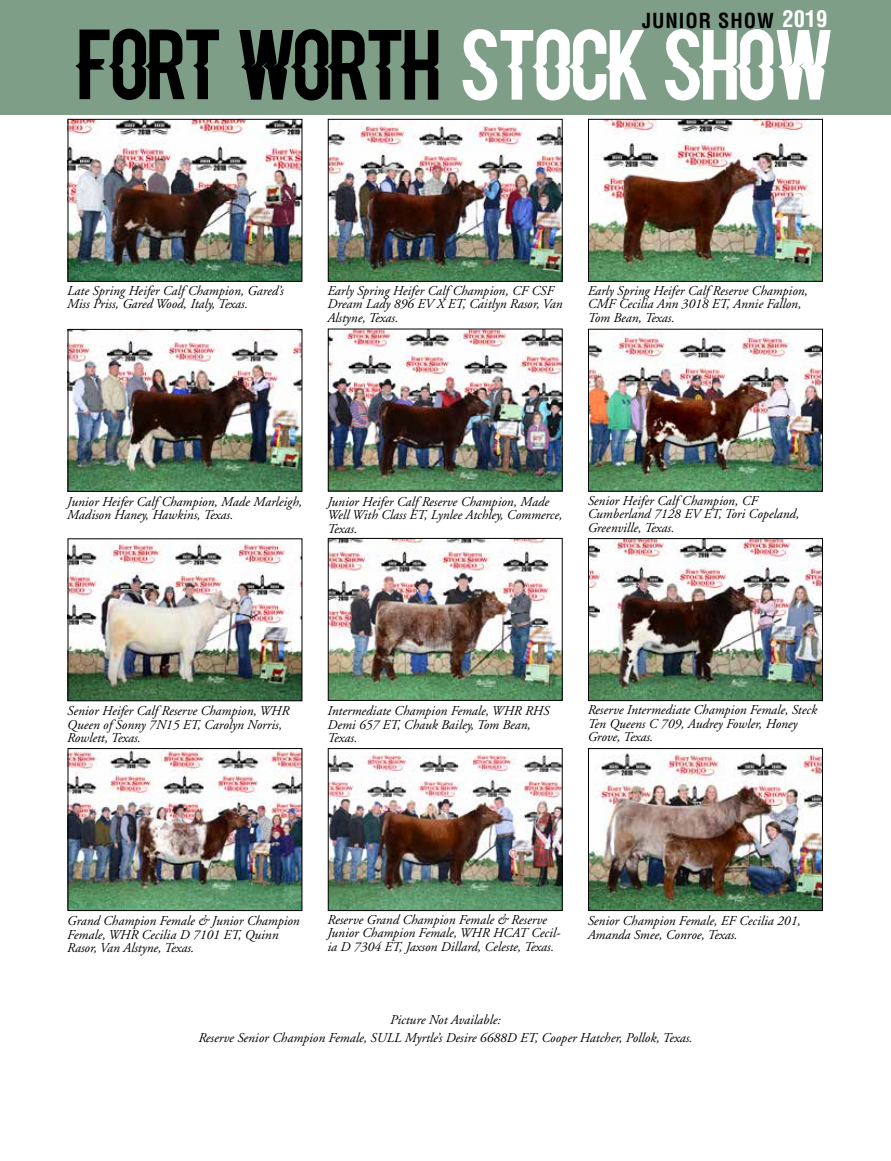
<style>
.page{position:relative;width:891px;height:1161px;background:#fff}
.page>*{position:absolute;margin:0;border:0;box-sizing:border-box;transform-origin:0 0}
.t1{font:67.5px "Blacklisted";color:#000}
.t2{font:700 condensed 20.25px "Helvetica";letter-spacing:.05em;color:#000}
.t3{font:italic 13.5px/13.5px "Adobe Garamond";color:#000}
.s1{font-size:22.5px;color:#fff}
.s2{color:#fff}
</style>
<div class="page">
<div style="left:0;top:0;width:891px;height:115px;background:#7e9e88"></div>
<img style="left:70px;top:121px;width:230px;height:159px">
<div style="left:68px;top:119px;width:234px;height:163px;border:1px solid #000"></div>
<img style="left:330px;top:121px;width:231px;height:159px">
<div style="left:328px;top:119px;width:235px;height:163px;border:1px solid #000"></div>
<img style="left:70px;top:331px;width:230px;height:159px">
<div style="left:68px;top:329px;width:234px;height:163px;border:1px solid #000"></div>
<img style="left:70px;top:540px;width:230px;height:159px">
<div style="left:68px;top:538px;width:234px;height:163px;border:1px solid #000"></div>
<img style="left:590px;top:750px;width:231px;height:159px">
<div style="left:588px;top:748px;width:235px;height:163px;border:1px solid #000"></div>
<img style="left:330px;top:331px;width:231px;height:158px">
<div style="left:328px;top:329px;width:235px;height:162px;border:1px solid #000"></div>
<img style="left:330px;top:540px;width:231px;height:159px">
<div style="left:328px;top:538px;width:235px;height:163px;border:1px solid #000"></div>
<img style="left:70px;top:750px;width:230px;height:159px">
<div style="left:68px;top:748px;width:234px;height:163px;border:1px solid #000"></div>
<img style="left:590px;top:121px;width:231px;height:159px">
<div style="left:588px;top:119px;width:235px;height:163px;border:1px solid #000"></div>
<img style="left:590px;top:540px;width:231px;height:159px">
<div style="left:588px;top:538px;width:235px;height:163px;border:1px solid #000"></div>
<img style="left:590px;top:331px;width:231px;height:159px">
<div style="left:588px;top:329px;width:235px;height:163px;border:1px solid #000"></div>
<img style="left:330px;top:751px;width:231px;height:158px">
<div style="left:328px;top:748px;width:235px;height:163px;border:1px solid #000"></div>
<h2 class="t2" style="left:642px;top:8px;width:187px">JUNIOR SHOW <span class="s1">2019</span></h2>
<h1 class="t1" style="left:80px;top:28px;width:754px">FORT WORTH <span class="s2">STOCK SHOW</span></h1>
<p class="t3" style="left:67px;top:284px;width:218px">Late Spring Heifer Calf Champion, Gared’s<br>Miss Priss, Gared Wood, Italy, Texas.</p>
<p class="t3" style="left:327px;top:284px;width:237px">Early Spring Heifer Calf Champion, CF CSF<br>Dream Lady 896 EV X ET, Caitlyn Rasor, Van<br>Alstyne, Texas.</p>
<p class="t3" style="left:588px;top:284px;width:222px">Early Spring Heifer Calf Reserve Champion,<br>CMF Cecilia Ann 3018 ET, Annie Fallon,<br>Tom Bean, Texas.</p>
<p class="t3" style="left:67px;top:495px;width:236px">Junior Heifer Calf Champion, Made Marleigh,<br>Madison Haney, Hawkins, Texas.</p>
<p class="t3" style="left:327px;top:495px;width:237px">Junior Heifer Calf Reserve Champion, Made<br>Well With Class ET, Lynlee Atchley, Commerce,<br>Texas.</p>
<p class="t3" style="left:588px;top:494px;width:213px">Senior Heifer Calf Champion, CF<br>Cumberland 7128 EV ET, Tori Copeland,<br>Greenville, Texas.</p>
<p class="t3" style="left:67px;top:705px;width:224px">Senior Heifer Calf Reserve Champion, WHR<br>Queen of Sonny 7N15 ET, Carolyn Norris,<br>Rowlett, Texas.</p>
<p class="t3" style="left:327px;top:705px;width:223px">Intermediate Champion Female, WHR RHS<br>Demi 657 ET, Chauk Bailey, Tom Bean,<br>Texas.</p>
<p class="t3" style="left:588px;top:703px;width:231px">Reserve Intermediate Champion Female, Steck<br>Ten Queens C 709, Audrey Fowler, Honey<br>Grove, Texas.</p>
<p class="t3" style="left:67px;top:915px;width:234px">Grand Champion Female &amp; Junior Champion<br>Female, WHR Cecilia D 7101 ET, Quinn<br>Rasor, Van Alstyne, Texas.</p>
<p class="t3" style="left:327px;top:913px;width:235px">Reserve Grand Champion Female &amp; Reserve<br>Junior Champion Female, WHR HCAT Cecil&shy;ia D 7304 ET, Jaxson Dillard, Celeste, Texas.</p>
<p class="t3" style="left:588px;top:915px;width:215px">Senior Champion Female, EF Cecilia 201,<br>Amanda Smee, Conroe, Texas.</p>
<p class="t3" style="left:198px;top:1011px;width:496px;line-height:18px;text-align:center">Picture Not Available:<br>Reserve Senior Champion Female, SULL Myrtle’s Desire 6688D ET, Cooper Hatcher, Pollok, Texas.</p>
</div>
